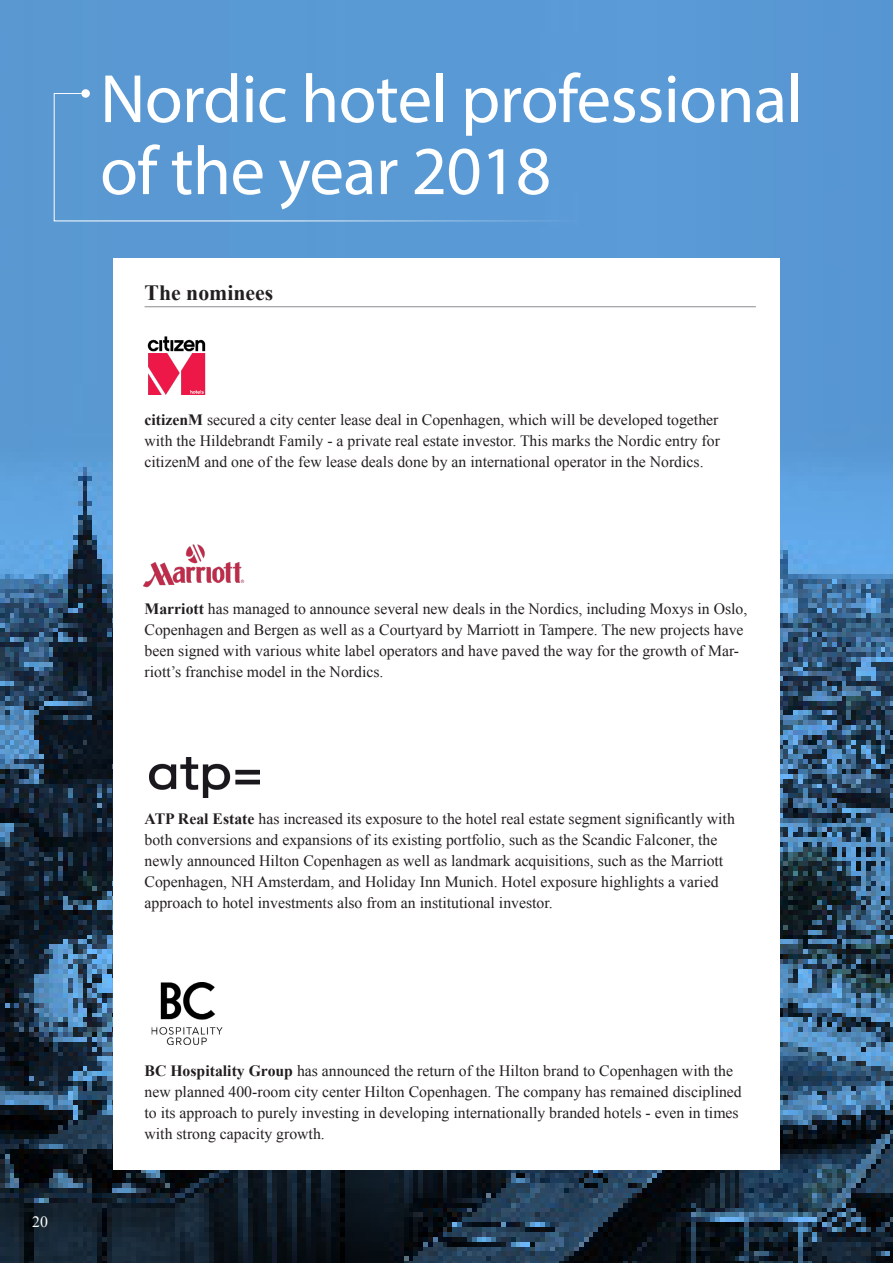
<style>
.page{position:relative;width:893px;height:1263px;background:#fff}
.page>*{position:absolute;margin:0;border:0;box-sizing:border-box;transform-origin:0 0}
.t1{font:69px "Myriad Pro";letter-spacing:-.01em;color:#fff}
.t2{font:700 21.75px "Times New Roman";color:#231f20}
.t3{font:15.75px/21px "Times New Roman";color:#231f20}
.t4{font:15.75px "Times New Roman";color:#fff}
.s1{font-weight:700}
</style>
<div class="page">
<img style="left:0;top:0;width:893px;height:1263px">
<div style="left:81px;top:89px;width:9px;height:9px;background:#fff;border-radius:50%"></div>
<div style="left:54px;top:93px;width:684px;height:128px;background:#599ad4"></div>
<div style="left:113px;top:258px;width:667px;height:911px;background:#fff"></div>
<hr style="left:145px;top:306px;width:611px;height:1px;background:#8a8c8f">
<img style="left:149px;top:757px;width:111px;height:40px">
<img style="left:151px;top:982px;width:72px;height:62px">
<img style="left:143px;top:545px;width:101px;height:42px">
<img style="left:147px;top:336px;width:59px;height:58px">
<p class="t1" style="left:100px;top:56px;width:704px">Nordic hotel professional</p>
<p class="t1" style="left:100px;top:128px;width:453px">of the year 2018</p>
<p class="t2" style="left:145px;top:278px;width:130px">The nominees</p>
<p class="t3" style="left:145px;top:409px;width:577px;text-align:justify"><span class="s1">citizenM</span> secured a city center lease deal in Copenhagen, which will be developed together with the Hildebrandt Family - a private real estate investor. This marks the Nordic entry for citizenM and one of the few lease deals done by an international operator in the Nordics.</p>
<p class="t3" style="left:145px;top:598px;width:604px"><span class="s1">Marriott</span> has managed to announce several new deals in the Nordics, including Moxys in Oslo, Copenhagen and Bergen as well as a Courtyard by Marriott in Tampere. The new projects have been signed with various white label operators and have paved the way for the growth of Mar&shy;riott’s franchise model in the Nordics.</p>
<p class="t3" style="left:145px;top:808px;width:592px"><span class="s1">ATP Real Estate</span> has increased its exposure to the hotel real estate segment significantly with both conversions and expansions of its existing portfolio, such as the Scandic Falconer, the newly announced Hilton Copenhagen as well as landmark acquisitions, such as the Marriott Copenhagen, NH Amsterdam, and Holiday Inn Munich. Hotel exposure highlights a varied approach to hotel investments also from an institutional investor.</p>
<p class="t4" style="left:32px;top:1211px;width:17px">20</p>
<p class="t3" style="left:145px;top:1060px;width:599px"><span class="s1">BC Hospitality Group</span> has announced the return of the Hilton brand to Copenhagen with the new planned 400-room city center Hilton Copenhagen. The company has remained disciplined to its approach to purely investing in developing internationally branded hotels - even in times with strong capacity growth.</p>
</div>
